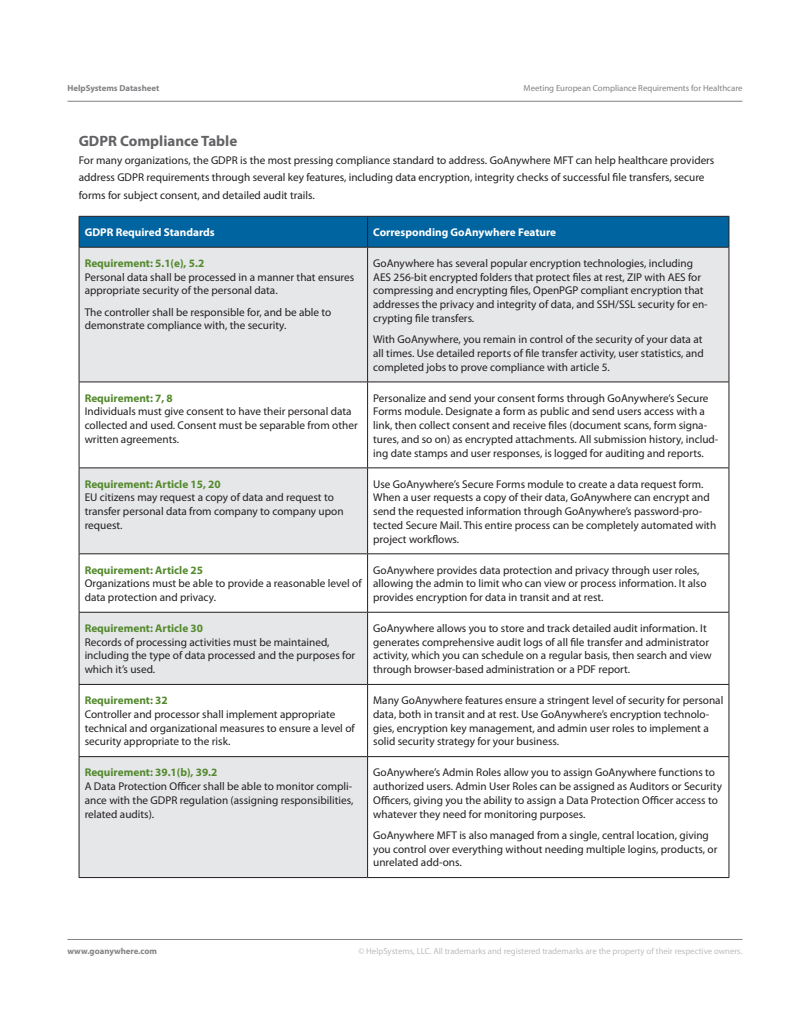
<style>
.page{position:relative;width:810px;height:1035px;background:#fff}
.page>*{position:absolute;margin:0;border:0;box-sizing:border-box;transform-origin:0 0}
.Body_-_Subhead{font:700 15px "Myriad Pro";color:#636366}
.table_body{font:11.25px/13.8px "Myriad Pro";color:#231f20}
.Body_-_Copy{font:11.25px/13.8px "Myriad Pro";color:#231f20}
.Body_-_Subhead-2{font:700 11.25px "Myriad Pro";color:#548a2e}
.Body_-_Subhead-3{font:700 11.25px "Myriad Pro";color:#fff}
.Footer_-_Light_Gray{font:8.75px "Myriad Pro";color:#bcbdc0}
.Footer_-_Dark_Gray_R{font:8.75px "Myriad Pro";color:#808285}
.Footer_-_Dark_Gray_B{font:700 8.75px "Myriad Pro";color:#808285}
</style>
<div class="page">
<hr style="left:68px;top:101px;width:674px;height:1px;background:#808285">
<hr style="left:68px;top:939px;width:674px;height:1px;background:#808285">
<div style="left:80px;top:217px;width:649px;height:30px;background:#0064a1"></div>
<svg style="left:80px;top:248px;width:649px;height:629px"></svg>
<svg style="left:80px;top:383px;width:287px;height:373px"></svg>
<hr style="left:79px;top:216px;width:289px;height:1px;background:#231f20">
<hr style="left:79px;top:217px;width:1px;height:30px;background:#231f20">
<hr style="left:368px;top:216px;width:361px;height:1px;background:#231f20">
<hr style="left:367px;top:217px;width:1px;height:30px;background:#231f20">
<hr style="left:729px;top:217px;width:1px;height:30px;background:#231f20">
<hr style="left:79px;top:247px;width:289px;height:1px;background:#231f20">
<hr style="left:79px;top:248px;width:1px;height:134px;background:#231f20">
<hr style="left:368px;top:247px;width:361px;height:1px;background:#231f20">
<hr style="left:367px;top:248px;width:1px;height:134px;background:#231f20">
<hr style="left:729px;top:248px;width:1px;height:134px;background:#231f20">
<hr style="left:79px;top:382px;width:289px;height:1px;background:#231f20">
<hr style="left:79px;top:382px;width:1px;height:86px;background:#231f20">
<hr style="left:368px;top:382px;width:361px;height:1px;background:#231f20">
<hr style="left:367px;top:382px;width:1px;height:86px;background:#231f20">
<hr style="left:729px;top:382px;width:1px;height:86px;background:#231f20">
<hr style="left:79px;top:468px;width:289px;height:1px;background:#231f20">
<hr style="left:79px;top:468px;width:1px;height:85px;background:#231f20">
<hr style="left:368px;top:468px;width:361px;height:1px;background:#231f20">
<hr style="left:367px;top:468px;width:1px;height:85px;background:#231f20">
<hr style="left:729px;top:468px;width:1px;height:85px;background:#231f20">
<hr style="left:79px;top:553px;width:289px;height:1px;background:#231f20">
<hr style="left:79px;top:554px;width:1px;height:58px;background:#231f20">
<hr style="left:368px;top:553px;width:361px;height:1px;background:#231f20">
<hr style="left:367px;top:554px;width:1px;height:58px;background:#231f20">
<hr style="left:729px;top:554px;width:1px;height:58px;background:#231f20">
<hr style="left:79px;top:612px;width:289px;height:1px;background:#231f20">
<hr style="left:79px;top:613px;width:1px;height:71px;background:#231f20">
<hr style="left:368px;top:612px;width:361px;height:1px;background:#231f20">
<hr style="left:367px;top:613px;width:1px;height:71px;background:#231f20">
<hr style="left:729px;top:613px;width:1px;height:71px;background:#231f20">
<hr style="left:79px;top:684px;width:289px;height:1px;background:#231f20">
<hr style="left:79px;top:685px;width:1px;height:71px;background:#231f20">
<hr style="left:368px;top:684px;width:361px;height:1px;background:#231f20">
<hr style="left:367px;top:685px;width:1px;height:71px;background:#231f20">
<hr style="left:729px;top:685px;width:1px;height:71px;background:#231f20">
<hr style="left:79px;top:756px;width:289px;height:1px;background:#231f20">
<hr style="left:79px;top:757px;width:1px;height:120px;background:#231f20">
<hr style="left:368px;top:756px;width:361px;height:1px;background:#231f20">
<hr style="left:367px;top:757px;width:1px;height:120px;background:#231f20">
<hr style="left:729px;top:757px;width:1px;height:120px;background:#231f20">
<hr style="left:79px;top:877px;width:289px;height:1px;background:#231f20">
<hr style="left:368px;top:877px;width:361px;height:1px;background:#231f20">
<p class="Footer_-_Dark_Gray_B" style="left:68px;top:83px;width:93px">HelpSystems Datasheet</p>
<p class="Footer_-_Dark_Gray_R" style="left:524px;top:83px;width:220px">Meeting European Compliance Requirements for Healthcare</p>
<p class="Body_-_Subhead" style="left:79px;top:131px;width:160px">GDPR Compliance Table</p>
<p class="Body_-_Copy" style="left:79px;top:151px;width:637px;line-height:17.5px">For many organizations, the GDPR is the most pressing compliance standard to address. GoAnywhere MFT can help healthcare providers address GDPR requirements through several key features, including data encryption, integrity checks of successful file transfers, secure forms for subject consent, and detailed audit trails.</p>
<p class="Body_-_Subhead-3" style="left:85px;top:225px;width:132px">GDPR Required Standards</p>
<p class="Body_-_Subhead-3" style="left:373px;top:225px;width:185px">Corresponding GoAnywhere Feature</p>
<p class="Body_-_Subhead-2" style="left:85px;top:256px;width:121px">Requirement: 5.1(e), 5.2</p>
<p class="Body_-_Copy" style="left:85px;top:270px;width:271px">Personal data shall be processed in a manner that ensures appropriate security of the personal data.</p>
<p class="Body_-_Copy" style="left:85px;top:305px;width:248px">The controller shall be responsible for, and be able to demonstrate compliance with, the security.</p>
<p class="table_body" style="left:373px;top:256px;width:336px">GoAnywhere has several popular encryption technologies, including AES 256-bit encrypted folders that protect files at rest, ZIP with AES for compressing and encrypting files, OpenPGP compliant encryption that addresses the privacy and integrity of data, and SSH/SSL security for en&shy;crypting file transfers.</p>
<p class="table_body" style="left:373px;top:332px;width:332px;text-align:justify">With GoAnywhere, you remain in control of the security of your data at all times. Use detailed reports of file transfer activity, user statistics, and completed jobs to prove compliance with article 5.</p>
<p class="Body_-_Subhead-2" style="left:85px;top:390px;width:90px">Requirement: 7, 8</p>
<p class="table_body" style="left:85px;top:405px;width:275px">Individuals must give consent to have their personal data collected and used. Consent must be separable from other written agreements.</p>
<p class="Body_-_Subhead-2" style="left:85px;top:476px;width:138px">Requirement: Article 15, 20</p>
<p class="Body_-_Copy" style="left:85px;top:490px;width:260px">EU citizens may request a copy of data and request to transfer personal data from company to company upon request.</p>
<p class="Body_-_Subhead-2" style="left:85px;top:562px;width:120px">Requirement: Article 25</p>
<p class="Body_-_Copy" style="left:85px;top:576px;width:279px">Organizations must be able to provide a reasonable level of data protection and privacy.</p>
<p class="Body_-_Subhead-2" style="left:85px;top:621px;width:120px">Requirement: Article 30</p>
<p class="Body_-_Copy" style="left:85px;top:635px;width:272px">Records of processing activities must be maintained, including the type of data processed and the purposes for which it’s used.</p>
<p class="Body_-_Subhead-2" style="left:85px;top:693px;width:85px">Requirement: 32</p>
<p class="Body_-_Copy" style="left:85px;top:707px;width:272px">Controller and processor shall implement appropriate technical and organizational measures to ensure a level of security appropriate to the risk.</p>
<p class="Body_-_Subhead-2" style="left:85px;top:765px;width:134px">Requirement: 39.1(b), 39.2</p>
<p class="Body_-_Copy" style="left:85px;top:779px;width:270px;text-align:justify">A Data Protection Officer shall be able to monitor compli&shy;ance with the GDPR regulation (assigning responsibilities, related audits).</p>
<p class="table_body" style="left:373px;top:391px;width:347px">Personalize and send your consent forms through GoAnywhere’s Secure Forms module. Designate a form as public and send users access with a link, then collect consent and receive files (document scans, form signa&shy;tures, and so on) as encrypted attachments. All submission history, includ&shy;ing date stamps and user responses, is logged for auditing and reports.</p>
<p class="table_body" style="left:373px;top:477px;width:345px">Use GoAnywhere’s Secure Forms module to create a data request form.<br>When a user requests a copy of their data, GoAnywhere can encrypt and send the requested information through GoAnywhere’s password-pro&shy;tected Secure Mail. This entire process can be completely automated with project workflows.</p>
<p class="table_body" style="left:373px;top:563px;width:335px">GoAnywhere provides data protection and privacy through user roles, allowing the admin to limit who can view or process information. It also provides encryption for data in transit and at rest.</p>
<p class="table_body" style="left:373px;top:621px;width:340px">GoAnywhere allows you to store and track detailed audit information. It generates comprehensive audit logs of all file transfer and administrator activity, which you can schedule on a regular basis, then search and view through browser-based administration or a PDF report.</p>
<p class="table_body" style="left:373px;top:693px;width:352px">Many GoAnywhere features ensure a stringent level of security for personal data, both in transit and at rest. Use GoAnywhere’s encryption technolo&shy;gies, encryption key management, and admin user roles to implement a solid security strategy for your business.</p>
<p class="table_body" style="left:373px;top:765px;width:350px">GoAnywhere’s Admin Roles allow you to assign GoAnywhere functions to authorized users. Admin User Roles can be assigned as Auditors or Security Officers, giving you the ability to assign a Data Protection Officer access to whatever they need for monitoring purposes.</p>
<p class="table_body" style="left:373px;top:828px;width:346px">GoAnywhere MFT is also managed from a single, central location, giving you control over everything without needing multiple logins, products, or unrelated add-ons.</p>
<p class="Footer_-_Dark_Gray_B" style="left:68px;top:945px;width:91px">www.goanywhere.com</p>
<p class="Footer_-_Light_Gray" style="left:359px;top:946px;width:385px">© HelpSystems, LLC. All trademarks and registered trademarks are the property of their respective owners.</p>
</div>
